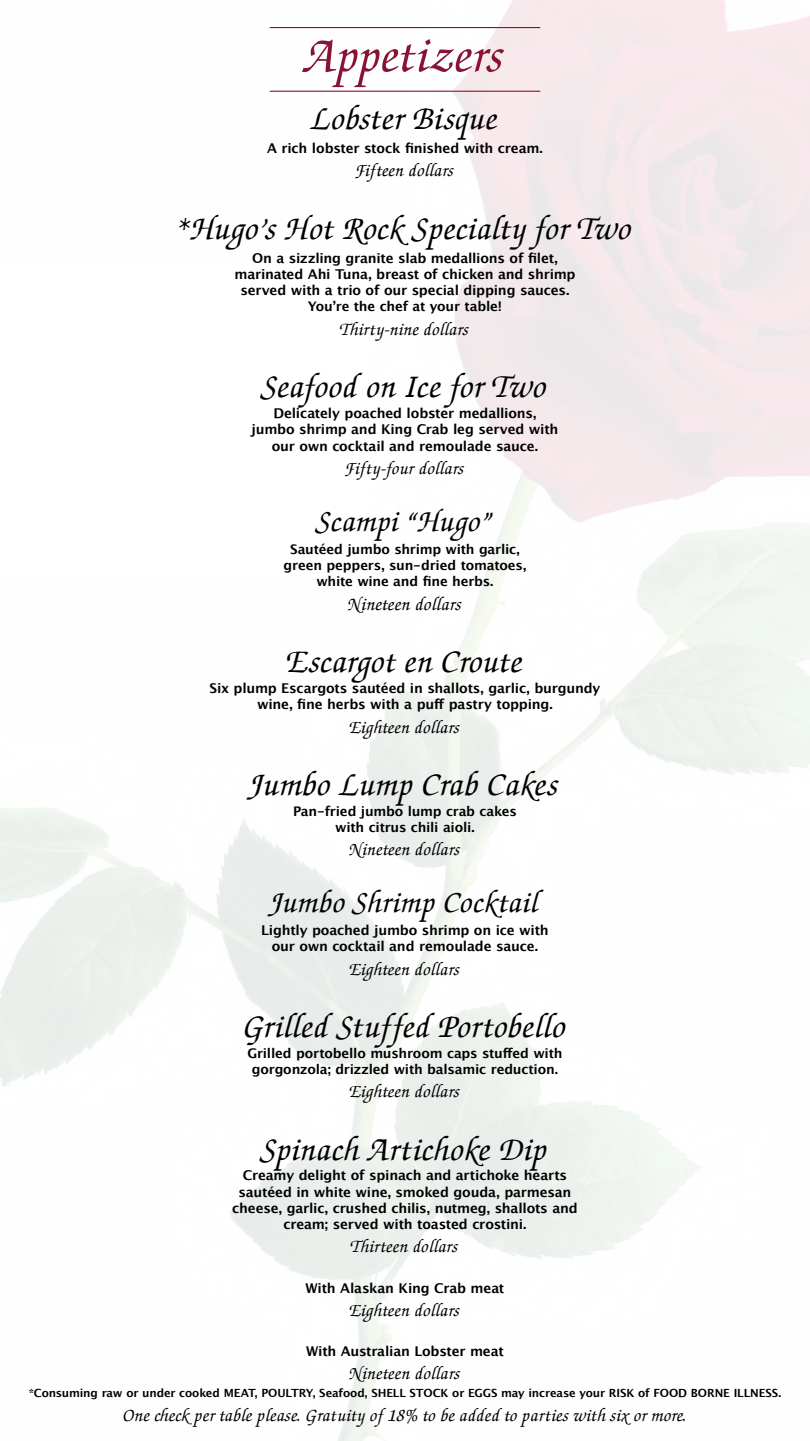
<style>
.page{position:relative;width:810px;height:1441px;background:#fff}
.page>*{position:absolute;margin:0;border:0;box-sizing:border-box;transform-origin:0 0}
.t1{font:italic 500 54px "Zapf Chancery S";letter-spacing:-.02em;color:#881335}
.t2{font:italic 500 36px "Zapf Chancery S";letter-spacing:-.01em;color:#000}
.t3{font:italic 500 33.22px "Zapf Chancery S";letter-spacing:-.005em;color:#000}
.t4{font:italic 500 19.95px "Zapf Chancery S";color:#000}
.t5{font:italic 500 19.5px "Zapf Chancery S";color:#000}
.t6{font:700 13.5px/16.2px "Lucida Grande";letter-spacing:-.015em;color:#000;text-align:center}
.t7{font:700 13.27px/15.9px "Lucida Grande";letter-spacing:-.015em;color:#000;text-align:center}
.t8{font:700 11.25px "Lucida Grande";letter-spacing:-.01em;color:#000}
</style>
<div class="page">
<hr style="left:270px;top:27px;width:270px;height:1px;background:#881335">
<hr style="left:270px;top:91px;width:270px;height:1px;background:#881335">
<h1 class="t1" style="left:305px;top:30px;width:202px">Appetizers</h1>
<h2 class="t2" style="left:311px;top:101px;width:189px">Lobster Bisque</h2>
<p class="t6" style="left:267px;top:140px;width:277px">A rich lobster stock finished with cream.</p>
<h3 class="t5" style="left:355px;top:161px;width:101px">Fifteen dollars</h3>
<h2 class="t2" style="left:177px;top:211px;width:458px">*Hugo’s Hot Rock Specialty for Two</h2>
<p class="t6" style="left:234px;top:250px;width:343px">On a sizzling granite slab medallions of filet, marinated Ahi Tuna, breast of chicken and shrimp served with a trio of our special dipping sauces.</p>
<p class="t7" style="left:308px;top:298px;width:196px">You’re the chef at your table!</p>
<h3 class="t5" style="left:341px;top:320px;width:130px">Thirty-nine dollars</h3>
<h2 class="t2" style="left:262px;top:370px;width:287px">Seafood on Ice for Two</h2>
<p class="t6" style="left:252px;top:405px;width:308px">Delicately poached lobster medallions, jumbo shrimp and King Crab leg served with our own cocktail and remoulade sauce.</p>
<h3 class="t5" style="left:345px;top:459px;width:121px">Fifty-four dollars</h3>
<h3 class="t3" style="left:317px;top:506px;width:178px">Scampi “Hugo”</h3>
<p class="t7" style="left:284px;top:541px;width:244px">Sautéed jumbo shrimp with garlic, green peppers, sun-dried tomatoes, white wine and fine herbs.</p>
<h3 class="t4" style="left:348px;top:594px;width:116px">Nineteen dollars</h3>
<h2 class="t2" style="left:287px;top:644px;width:238px">Escargot en Croute</h2>
<p class="t6" style="left:210px;top:679px;width:392px">Six plump Escargots sautéed in shallots, garlic, burgundy wine, fine herbs with a puff pastry topping.</p>
<h3 class="t5" style="left:350px;top:717px;width:112px">Eighteen dollars</h3>
<h2 class="t2" style="left:250px;top:767px;width:311px">Jumbo Lump Crab Cakes</h2>
<p class="t7" style="left:293px;top:802px;width:225px">Pan-fried jumbo lump crab cakes with citrus chili aioli.</p>
<h3 class="t5" style="left:349px;top:840px;width:113px">Nineteen dollars</h3>
<h3 class="t3" style="left:271px;top:886px;width:270px">Jumbo Shrimp Cocktail</h3>
<p class="t6" style="left:261px;top:921px;width:289px">Lightly poached jumbo shrimp on ice with our own cocktail and remoulade sauce.</p>
<h3 class="t5" style="left:350px;top:959px;width:112px">Eighteen dollars</h3>
<h2 class="t2" style="left:243px;top:1009px;width:326px">Grilled Stuffed Portobello</h2>
<p class="t7" style="left:247px;top:1044px;width:317px">Grilled portobello mushroom caps stuffed with gorgonzola; drizzled with balsamic reduction.</p>
<h3 class="t5" style="left:350px;top:1081px;width:112px">Eighteen dollars</h3>
<h2 class="t2" style="left:261px;top:1132px;width:289px">Spinach Artichoke Dip</h2>
<p class="t6" style="left:232px;top:1167px;width:347px">Creamy delight of spinach and artichoke hearts sautéed in white wine, smoked gouda, parmesan cheese, garlic, crushed chilis, nutmeg, shallots and cream; served with toasted crostini.</p>
<h3 class="t5" style="left:351px;top:1237px;width:109px">Thirteen dollars</h3>
<p class="t6" style="left:306px;top:1279px;width:200px">With Alaskan King Crab meat</p>
<h3 class="t5" style="left:350px;top:1300px;width:112px">Eighteen dollars</h3>
<p class="t6" style="left:306px;top:1342px;width:199px">With Australian Lobster meat</p>
<h3 class="t5" style="left:349px;top:1363px;width:113px">Nineteen dollars</h3>
<p class="t8" style="left:29px;top:1383px;width:754px">*Consuming raw or under cooked MEAT, POULTRY, Seafood, SHELL STOCK or EGGS may increase your RISK of FOOD BORNE ILLNESS.</p>
<h3 class="t5" style="left:123px;top:1405px;width:565px">One check per table please. Gratuity of 18% to be added to parties with six or more.</h3>
</div>
